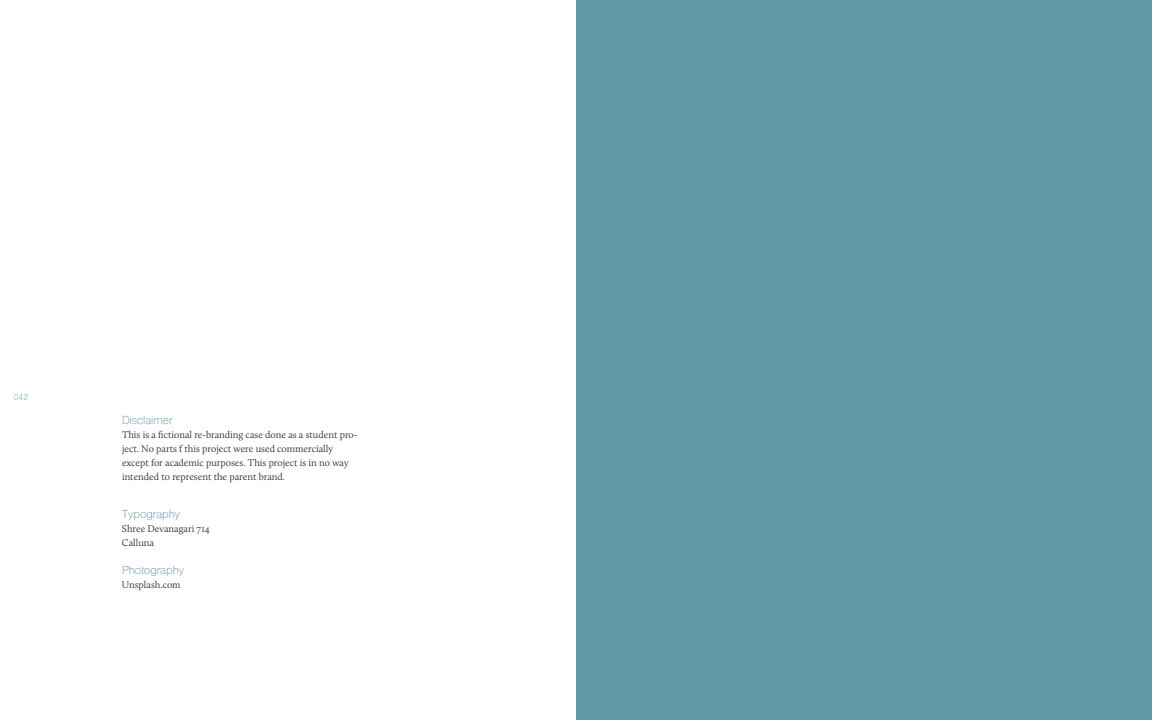
<style>
.page{position:relative;width:1152px;height:720px;background:#fff}
.page>*{position:absolute;margin:0;border:0;box-sizing:border-box;transform-origin:0 0}
.t1{font:11px "Shree Dev 0714";color:#6398a7}
.t2{font:300 10px/14px "Calluna";color:#231f20}
.t3{font:8px "Shree Dev 0714";color:#6398a7}
</style>
<div class="page">
<div style="left:576px;top:0;width:576px;height:720px;background:#6398a7"></div>
<p class="t3" style="left:14px;top:393px;width:16px">042</p>
<p class="t1" style="left:122px;top:413px;width:52px">Disclaimer</p>
<p class="t2" style="left:122px;top:428px;width:237px">This is a fictional re-branding case done as a student pro&shy;ject. No parts f this project were used commercially except for academic purposes. This project is in no way intended to represent the parent brand.</p>
<p class="t1" style="left:122px;top:508px;width:60px">Typography</p>
<p class="t2" style="left:122px;top:522px;width:89px">Shree Devanagari 714<br>Calluna</p>
<p class="t1" style="left:122px;top:563px;width:64px">Photography</p>
<p class="t2" style="left:122px;top:577px;width:60px">Unsplash.com</p>
</div>
